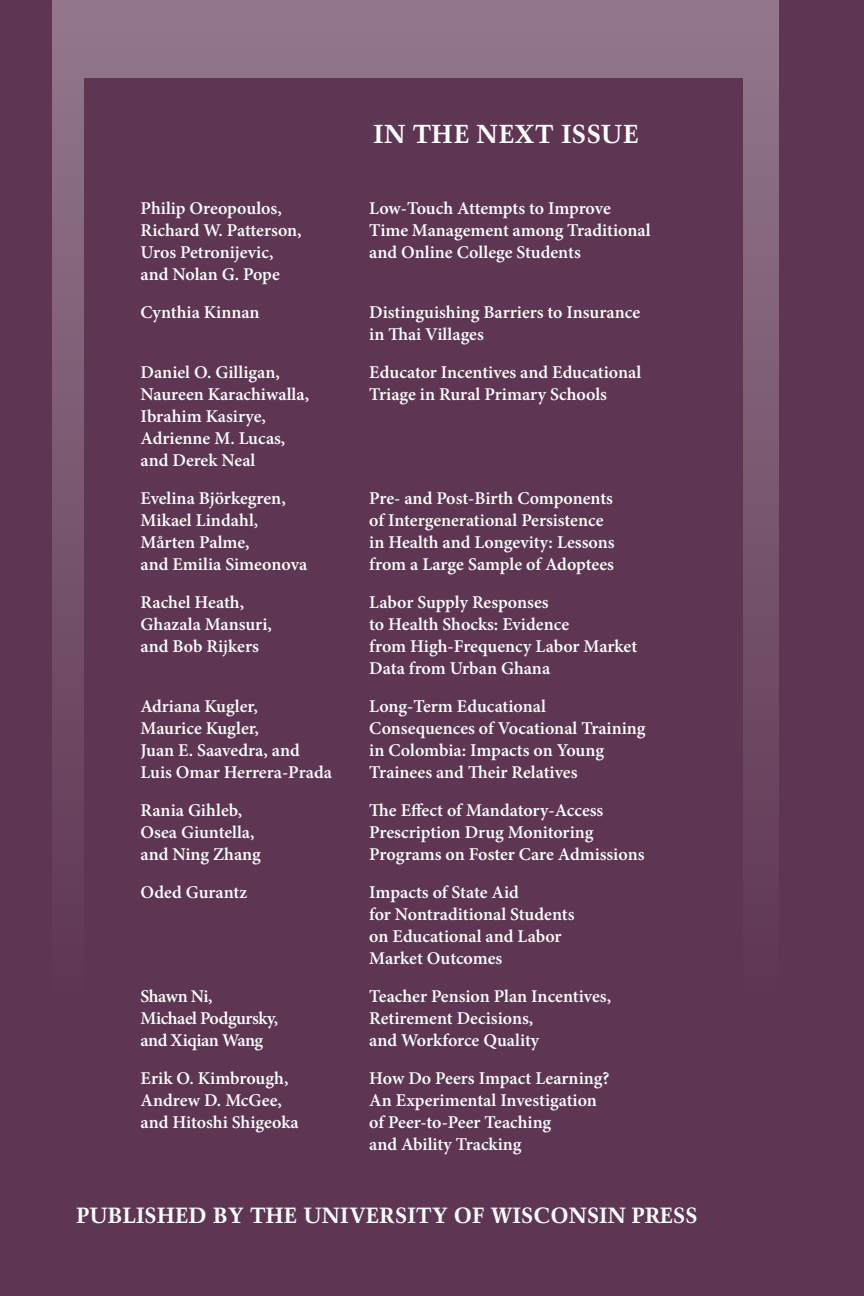
<style>
.page{position:relative;width:864px;height:1296px;background:#5e3653}
.page>*{position:absolute;margin:0;border:0;box-sizing:border-box;transform-origin:0 0}
.t1{font:700 26px "Trump Mediaeval LT Std";letter-spacing:.02em;color:#fff}
.t2{font:700 22px "Trump Mediaeval LT Std";color:#fff}
.t3{font:600 18px/22px "Minion Pro";color:#fff}
.t4{font:600 18px/22px "Minion Pro";letter-spacing:-.025em;color:#fff}
</style>
<div class="page">
<div style="left:53px;top:0;width:725px;height:1296px;background:linear-gradient(to bottom,#907589,#552a4a)"></div>
<div style="left:85px;top:78px;width:658px;height:1117px;background:#5e3653"></div>
<h1 class="t1" style="left:373px;top:118px;width:267px">IN THE NEXT ISSUE</h1>
<h1 class="t1" style="left:380px;top:126px;width:267px">IN THE NEXT ISSUE</h1>
<p class="t3" style="left:141px;top:197px;width:163px">Philip Oreopoulos,<br>Richard W. Patterson,<br>Uros Petronijevic, and Nolan G. Pope</p>
<p class="t3" style="left:369px;top:197px;width:283px">Low-Touch Attempts to Improve<br>Time Management among Traditional and Online College Students</p>
<p class="t3" style="left:141px;top:301px;width:121px">Cynthia Kinnan</p>
<p class="t3" style="left:369px;top:301px;width:272px">Distinguishing Barriers to Insurance in Thai Villages</p>
<p class="t3" style="left:141px;top:361px;width:170px">Daniel O. Gilligan,<br>Naureen Karachiwalla,<br>Ibrahim Kasirye,<br>Adrienne M. Lucas, and Derek Neal</p>
<p class="t3" style="left:369px;top:361px;width:274px">Educator Incentives and Educational<br>Triage in Rural Primary Schools</p>
<p class="t3" style="left:141px;top:487px;width:168px">Evelina Björkegren,<br>Mikael Lindahl,<br>Mårten Palme,<br>and Emilia Simeonova</p>
<p class="t3" style="left:369px;top:487px;width:247px">Pre- and Post-Birth Components of Intergenerational Persistence in Health and Longevity: Lessons from a Large Sample of Adoptees</p>
<p class="t3" style="left:141px;top:591px;width:133px">Rachel Heath,<br>Ghazala Mansuri, and Bob Rijkers</p>
<p class="t3" style="left:369px;top:591px;width:270px">Labor Supply Responses<br>to Health Shocks: Evidence<br>from High-Frequency Labor Market<br>Data from Urban Ghana</p>
<p class="t3" style="left:141px;top:695px;width:193px">Adriana Kugler,<br>Maurice Kugler,<br>Juan E. Saavedra, and<br>Luis Omar Herrera-Prada</p>
<p class="t3" style="left:369px;top:695px;width:278px">Long-Term Educational<br>Consequences of Vocational Training in Colombia: Impacts on Young<br>Trainees and Their Relatives</p>
<p class="t3" style="left:141px;top:799px;width:122px">Rania Gihleb,<br>Osea Giuntella, and Ning Zhang</p>
<p class="t3" style="left:369px;top:799px;width:277px">The Effect of Mandatory-Access<br>Prescription Drug Monitoring<br>Programs on Foster Care Admissions</p>
<p class="t3" style="left:141px;top:881px;width:108px">Oded Gurantz</p>
<p class="t3" style="left:369px;top:881px;width:207px">Impacts of State Aid<br>for Nontraditional Students on Educational and Labor<br>Market Outcomes</p>
<p class="t4" style="left:141px;top:985px;width:139px">Shawn Ni,<br>Michael Podgursky, and Xiqian Wang</p>
<p class="t3" style="left:369px;top:985px;width:243px">Teacher Pension Plan Incentives,<br>Retirement Decisions,<br>and Workforce Quality</p>
<p class="t3" style="left:141px;top:1067px;width:160px">Erik O. Kimbrough,<br>Andrew D. McGee, and Hitoshi Shigeoka</p>
<p class="t3" style="left:369px;top:1067px;width:242px">How Do Peers Impact Learning?<br>An Experimental Investigation of Peer-to-Peer Teaching<br>and Ability Tracking</p>
<p class="t2" style="left:76px;top:1201px;width:623px">PUBLISHED BY THE UNIVERSITY OF WISCONSIN PRESS</p>
<p class="t2" style="left:83px;top:1209px;width:623px">PUBLISHED BY THE UNIVERSITY OF WISCONSIN PRESS</p>
</div>
